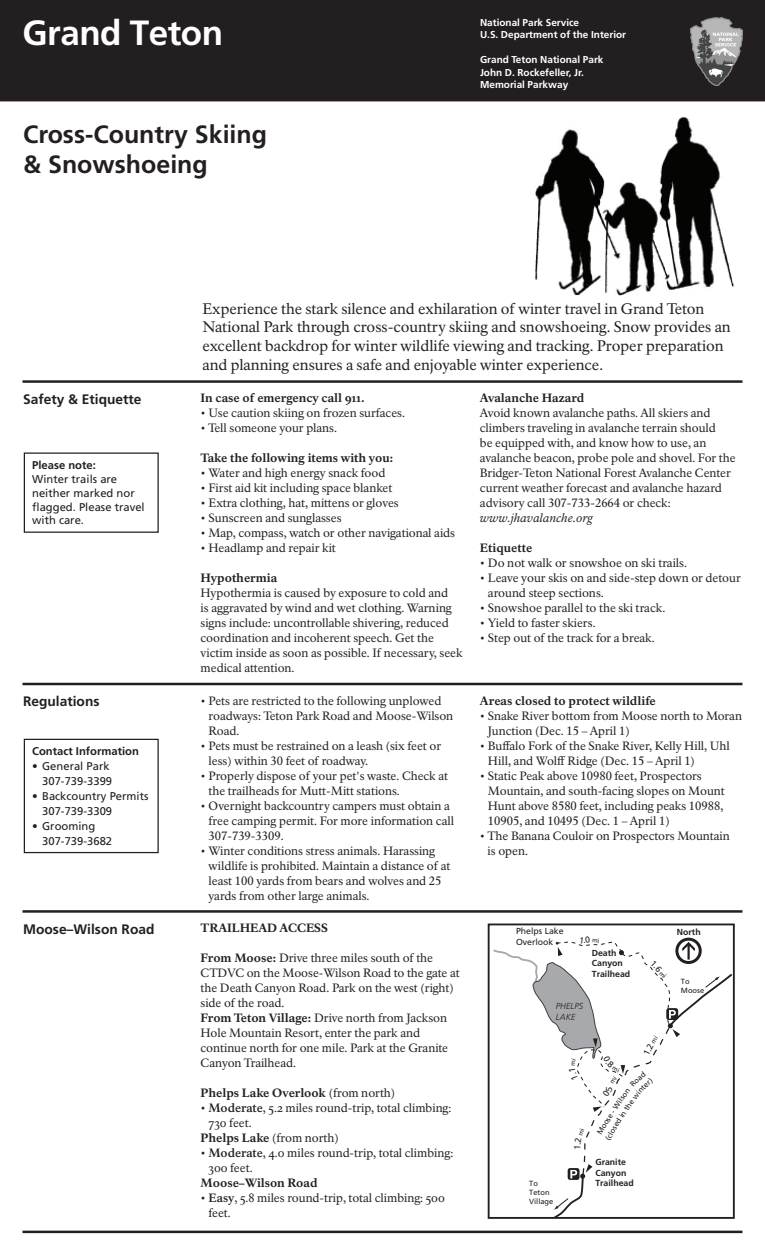
<style>
.page{position:relative;width:765px;height:1260px;background:#fff}
.page>*{position:absolute;margin:0;border:0;box-sizing:border-box;transform-origin:0 0}
.t1{font:700 35px "Frutiger LT Std";letter-spacing:-.015em;color:#fff}
.t2{font:700 25px/30px "Frutiger LT Std";color:#231f20}
.t3{font:15px/18.8px "NPS Rawlinson OT Old";color:#231f20}
.t4{font:700 13.75px "Frutiger LT Std";color:#231f20}
.t5{font:11.88px/15px "NPS Rawlinson OT";letter-spacing:-.005em;color:#231f20}
.t6{font:11.88px/15px "NPS Rawlinson OT Old";letter-spacing:-.005em;color:#231f20}
.t7{font:800 11.88px "NPS Rawlinson OT Old";color:#231f20}
.t8{font:11.25px/13.8px "Frutiger LT Std";color:#231f20}
.t9{font:700 11.25px "Frutiger LT Std";color:#231f20}
.t10{font:700 10px/12.5px "Frutiger LT Std";color:#fff}
.t11{font:700 8.75px/10.5px "Frutiger LT Std";color:#231f20}
.t12{font:8.75px/10.5px "Frutiger LT Std";color:#231f20}
.t13{font:italic 300 8.75px/10.5px "Frutiger LT Std";color:#231f20}
.t14{font:7.5px/9px "Frutiger LT Std";color:#231f20}
.s1{font-weight:700}
.s2{font-family:"NPS Rawlinson OT Old";font-weight:800}
.s3{font-style:italic}
.s4{font-weight:800}
.s5{font-weight:400}
</style>
<div class="page">
<hr style="left:22px;top:1231px;width:720px;height:2px;background:#231f20">
<hr style="left:22px;top:380px;width:720px;height:3px;background:#231f20">
<hr style="left:22px;top:910px;width:720px;height:3px;background:#231f20">
<hr style="left:22px;top:683px;width:720px;height:2px;background:#231f20">
<svg style="left:23px;top:452px;width:136px;height:402px"></svg>
<div style="left:0;top:0;width:765px;height:101px;background:#231f20"></div>
<img style="left:690px;top:17px;width:52px;height:69px">
<img style="left:533px;top:117px;width:201px;height:179px">
<div style="left:488px;top:924px;width:247px;height:295px;border:2px solid #231f20"></div>
<svg style="left:491px;top:937px;width:241px;height:281px"></svg>
<h1 class="t1" style="left:22px;top:12px;width:202px">Grand Teton</h1>
<p class="t10" style="left:480px;top:16px;width:148px">National Park Service<br>U.S. Department of the Interior</p>
<p class="t10" style="left:480px;top:53px;width:125px">Grand Teton National Park<br>John D. Rockefeller, Jr.<br>Memorial Parkway</p>
<h2 class="t2" style="left:23px;top:120px;width:245px">Cross-Country Skiing &amp; Snowshoeing</h2>
<h3 class="t4" style="left:23px;top:391px;width:120px">Safety &amp; Etiquette</h3>
<p class="t8" style="left:32px;top:459px;width:114px"><span class="s1">Please note:<br></span>Winter trails are neither marked nor fagged. Please travel with care.</p>
<h3 class="t4" style="left:23px;top:693px;width:78px">Regulations</h3>
<p class="t9" style="left:32px;top:745px;width:108px">Contact Information</p>
<p class="t8" style="left:32px;top:759px;width:82px;line-height:15px;text-align:right"><span class="s1">•</span> General Park<br>307-739-3399</p>
<p class="t8" style="left:42px;top:789px;width:108px;line-height:15px;text-indent:-10px">• Backcountry Permits<br>307-739-3309</p>
<p class="t8" style="left:42px;top:819px;width:72px;line-height:15px;text-indent:-10px">• Grooming<br>307-739-3682</p>
<p class="t3" style="left:202px;top:299px;width:530px">Experience the stark silence and exhilaration of winter travel in Grand Teton National Park through cross-country skiing and snowshoeing. Snow provides an excellent backdrop for winter wildlife viewing and tracking. Proper preparation and planning ensures a safe and enjoyable winter experience.</p>
<p class="t7" style="left:201px;top:391px;width:166px">In case of emergency call 911.</p>
<p class="t5" style="left:201px;top:406px;width:206px">• Use caution skiing on frozen surfaces.</p>
<p class="t5" style="left:201px;top:421px;width:138px">• Tell someone your plans.</p>
<p class="t7" style="left:201px;top:451px;width:194px">Take the following items with you:</p>
<p class="t5" style="left:201px;top:466px;width:186px">• Water and high energy snack food</p>
<p class="t5" style="left:201px;top:481px;width:193px">• First aid kit including space blanket</p>
<p class="t5" style="left:201px;top:496px;width:200px">• Extra clothing, hat, mittens or gloves</p>
<p class="t5" style="left:201px;top:511px;width:142px">• Sunscreen and sunglasses</p>
<p class="t5" style="left:201px;top:526px;width:256px">• Map, compass, watch or other navigational aids</p>
<p class="t5" style="left:201px;top:541px;width:137px">• Headlamp and repair kit</p>
<p class="t5" style="left:201px;top:571px;width:264px"><span class="s2">Hypothermia<br></span>Hypothermia is caused by exposure to cold and<br>is aggravated by wind and wet clothing. Warning signs include: uncontrollable shivering, reduced coordination and incoherent speech. Get the victim inside as soon as possible. If necessary, seek medical attention.</p>
<p class="t5" style="left:209px;top:693px;width:246px;text-indent:-8px">• Pets are restricted to the following unplowed roadways: Teton Park Road and Moose-Wilson<br>Road.</p>
<p class="t5" style="left:209px;top:738px;width:234px;text-indent:-8px">• Pets must be restrained on a leash (six feet or less) within 30 feet of roadway.</p>
<p class="t5" style="left:209px;top:768px;width:241px;text-indent:-8px">• Properly dispose of your pet's waste. Check at the trailheads for Mutt-Mitt stations.</p>
<p class="t5" style="left:209px;top:798px;width:247px;text-indent:-8px">• Overnight backcountry campers must obtain a free camping permit. For more information call<br>307-739-3309.</p>
<p class="t5" style="left:209px;top:843px;width:243px;text-indent:-8px">• Winter conditions stress animals. Harassing wildlife is prohibited. Maintain a distance of at least 100 yards from bears and wolves and 25 yards from other large animals.</p>
<p class="t5" style="left:480px;top:391px;width:257px"><span class="s2">Avalanche Hazard<br></span>Avoid known avalanche paths. All skiers and climbers traveling in avalanche terrain should<br>be equipped with, and know how to use, an avalanche beacon, probe pole and shovel. For the Bridger-Teton National Forest Avalanche Center current weather forecast and avalanche hazard advisory call 307-733-2664 or check: <span class="s3">www.jhavalanche.org</span></p>
<p class="t7" style="left:480px;top:541px;width:54px">Etiquette</p>
<p class="t5" style="left:480px;top:556px;width:209px">• Do not walk or snowshoe on ski trails.</p>
<p class="t5" style="left:488px;top:571px;width:254px;text-indent:-8px">• Leave your skis on and side-step down or detour around steep sections.</p>
<p class="t5" style="left:480px;top:601px;width:187px">• Snowshoe parallel to the ski track.</p>
<p class="t5" style="left:480px;top:616px;width:117px">• Yield to faster skiers.</p>
<p class="t5" style="left:480px;top:631px;width:176px">• Step out of the track for a break.</p>
<p class="t7" style="left:480px;top:693px;width:177px">Areas closed to protect wildlife</p>
<p class="t5" style="left:488px;top:708px;width:256px;text-indent:-8px">• Snake River bottom from Moose north to Moran<br>Junction (Dec. 15 – April 1)</p>
<p class="t5" style="left:488px;top:738px;width:243px;text-indent:-8px">• Bufalo Fork of the Snake River, Kelly Hill, Uhl<br>Hill, and Wolf Ridge (Dec. 15 – April 1)</p>
<p class="t5" style="left:488px;top:768px;width:238px;text-indent:-8px">• Static Peak above 10980 feet, Prospectors Mountain, and south-facing slopes on Mount Hunt above 8580 feet, including peaks 10988, 10905, and 10495 (Dec. 1 – April 1)</p>
<p class="t5" style="left:488px;top:828px;width:244px;text-indent:-8px">• The Banana Couloir on Prospectors Mountain is open.</p>
<h3 class="t4" style="left:23px;top:921px;width:133px">Moose–Wilson Road</h3>
<h4 class="t7" style="left:201px;top:921px;width:129px">TRAILHEAD ACCESS</h4>
<p class="t6" style="left:201px;top:951px;width:261px"><span class="s4">From Moose:</span> Drive three miles south of the CTDVC on the Moose-Wilson Road to the gate at the Death Canyon Road. Park on the west (right) side of the road.<br><span class="s4">From Teton Village:</span> Drive north from Jackson Hole Mountain Resort, enter the park and continue north for one mile. Park at the Granite Canyon Trailhead.</p>
<p class="t7" style="left:201px;top:1086px;width:196px">Phelps Lake Overlook <span class="s5">(from north)</span></p>
<p class="t6" style="left:201px;top:1101px;width:252px">• <span class="s1">Moderate</span>, 5.2 miles round-trip, total climbing:</p>
<p class="t6" style="left:209px;top:1116px;width:45px">730 feet.</p>
<p class="t6" style="left:201px;top:1131px;width:140px"><span class="s4">Phelps Lake</span> (from north)</p>
<p class="t6" style="left:201px;top:1146px;width:254px">• <span class="s1">Moderate</span>, 4.0 miles round-trip, total climbing:</p>
<p class="t6" style="left:209px;top:1161px;width:46px">300 feet.</p>
<p class="t7" style="left:201px;top:1176px;width:119px">Moose–Wilson Road</p>
<p class="t6" style="left:209px;top:1191px;width:238px;text-indent:-8px">• <span class="s1">Easy</span>, 5.8 miles round-trip, total climbing: 500 feet.</p>
<p class="t12" style="left:516px;top:926px;width:49px">Phelps Lake<br>Overlook</p>
<p class="t11" style="left:592px;top:948px;width:40px">Death<br>Canyon<br>Trailhead</p>
<p class="t13" style="left:556px;top:1001px;width:29px">PHELPS<br>LAKE</p>
<p class="t14" style="left:595px;top:1132px;width:21px;rotate:-59deg">Moos</p>
<p class="t11" style="left:595px;top:1157px;width:33px">Granite<br>Canyon</p>
<p class="t14" style="left:603px;top:1137px;width:21px;rotate:-59deg">(close</p>
<p class="t14" style="left:529px;top:1179px;width:10px">To</p>
<p class="t11" style="left:595px;top:1178px;width:40px">Trailhead</p>
<p class="t14" style="left:529px;top:1188px;width:26px">Teton<br>Village</p>
<p class="t11" style="left:677px;top:927px;width:25px">North</p>
<p class="t14" style="left:681px;top:977px;width:25px">To<br>Moose</p>
</div>
